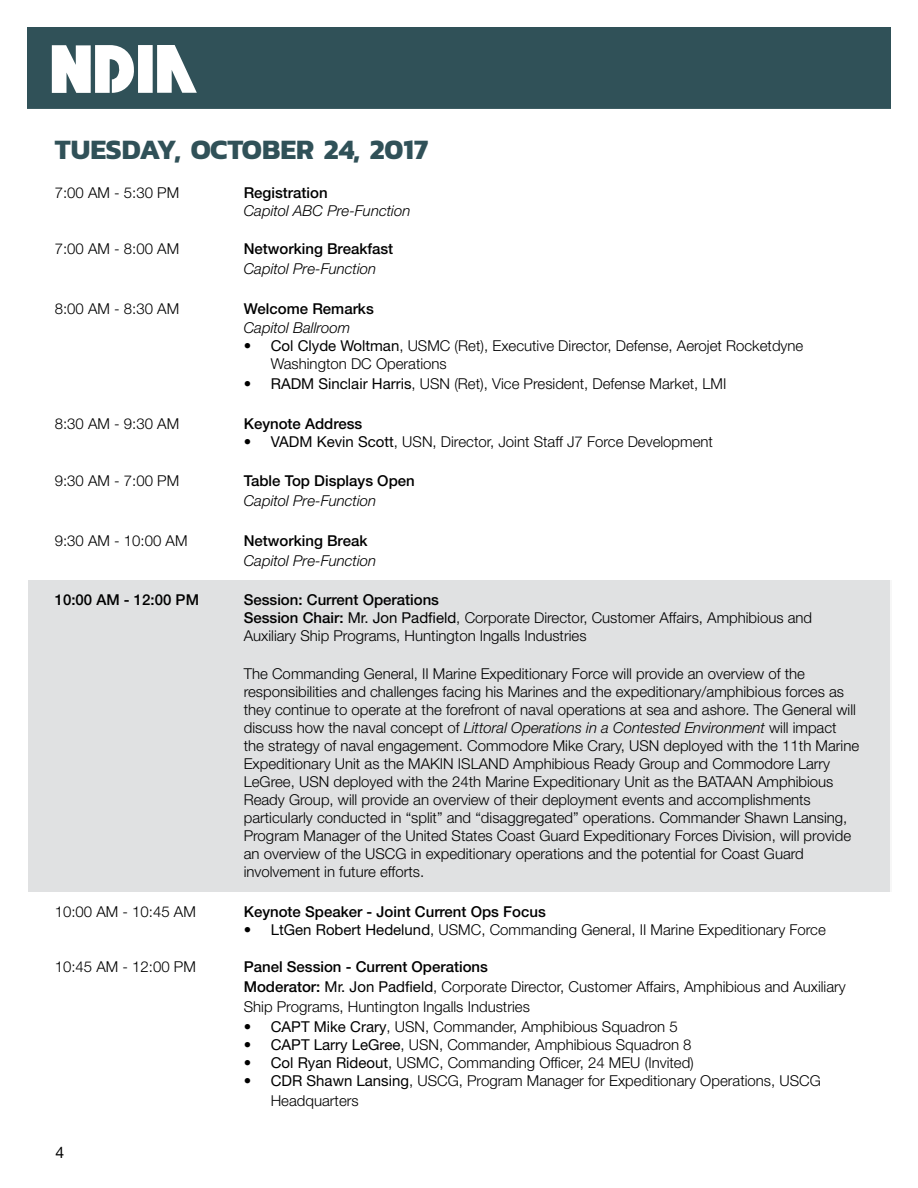
<style>
.page{position:relative;width:918px;height:1188px;background:#fff}
.page>*{position:absolute;margin:0;border:0;box-sizing:border-box;transform-origin:0 0}
.t1{font:700 28.5px "Kanit";color:#305158}
.t2{font:15.75px "Helvetica Neue LT Std";color:#000}
.t3{font:300 15px/18px "Helvetica Neue LT Std";color:#000}
.t4{font:500 15px "Helvetica Neue LT Std";color:#000}
.t5{font:italic 300 15px "Helvetica Neue LT Std";color:#000}
.s1{font-weight:400}
.s2{font-weight:500}
.s3{font-style:italic}
</style>
<div class="page">
<div style="left:27px;top:27px;width:864px;height:83px;background:#305158"></div>
<div style="left:138px;top:45px;width:15px;height:48px;background:#fff"></div>
<svg style="left:157px;top:45px;width:40px;height:48px"></svg>
<svg style="left:52px;top:45px;width:82px;height:48px"></svg>
<div style="left:28px;top:580px;width:864px;height:312px;background:#e0e1e2"></div>
<h1 class="t1" style="left:55px;top:127px;width:174px">TUES DAY, OCTOBE</h1>
<h1 class="t1" style="left:296px;top:127px;width:134px">R 24, 2017</h1>
<p class="t3" style="left:55px;top:184px;width:126px">7:00 AM - 5:30 PM</p>
<p class="t4" style="left:244px;top:184px;width:85px">Registration</p>
<p class="t5" style="left:244px;top:202px;width:168px">Capitol ABC Pre-Function</p>
<p class="t3" style="left:55px;top:240px;width:126px">7:00 AM - 8:00 AM</p>
<p class="t4" style="left:244px;top:240px;width:151px">Networking Breakfast</p>
<p class="t5" style="left:244px;top:260px;width:134px">Capitol Pre-Function</p>
<p class="t3" style="left:55px;top:299px;width:126px">8:00 AM - 8:30 AM</p>
<p class="t4" style="left:244px;top:299px;width:132px">Welcome Remarks</p>
<p class="t5" style="left:244px;top:319px;width:108px">Capitol Ballroom</p>
<p class="t3" style="left:271px;top:337px;width:534px;text-indent:-27px"><span class="s1">• Col Clyde Woltman</span>, USMC (Ret), Executive Director, Defense, Aerojet Rocketdyne<br>Washington DC Operations</p>
<p class="t3" style="left:244px;top:375px;width:484px"><span class="s1">• RADM Sinclair Harris</span>, USN (Ret), Vice President, Defense Market, LMI</p>
<p class="t3" style="left:55px;top:414px;width:126px">8:30 AM - 9:30 AM</p>
<p class="t4" style="left:244px;top:415px;width:120px">Keynote Address</p>
<p class="t3" style="left:244px;top:432px;width:471px"><span class="s1">• VADM Kevin Scott</span>, USN, Director, Joint Staff J7 Force Development</p>
<p class="t3" style="left:55px;top:472px;width:126px">9:30 AM - 7:00 PM</p>
<p class="t4" style="left:244px;top:472px;width:173px">Table Top Displays Open</p>
<p class="t5" style="left:244px;top:492px;width:134px">Capitol Pre-Function</p>
<p class="t3" style="left:55px;top:531px;width:134px">9:30 AM - 10:00 AM</p>
<p class="t4" style="left:244px;top:532px;width:125px">Networking Break</p>
<p class="t5" style="left:244px;top:551px;width:134px">Capitol Pre-Function</p>
<p class="t4" style="left:55px;top:591px;width:146px">10:00 AM - 12:00 PM</p>
<p class="t3" style="left:244px;top:591px;width:570px"><span class="s2">Session: Current Operations<br>Session Chair:</span> <span class="s1">Mr. Jon Padfield</span>, Corporate Director, Customer Affairs, Amphibious and<br>Auxiliary Ship Programs, Huntington Ingalls Industries</p>
<p class="t3" style="left:244px;top:664px;width:617px">The Commanding General, II Marine Expeditionary Force will provide an overview of the responsibilities and challenges facing his Marines and the expeditionary/amphibious forces as they continue to operate at the forefront of naval operations at sea and ashore. The General will discuss how the naval concept of <span class="s3">Littoral Operations in a Contested Environment</span> will impact the strategy of naval engagement. Commodore Mike Crary, USN deployed with the 11th Marine Expeditionary Unit as the MAKIN ISLAND Amphibious Ready Group and Commodore Larry LeGree, USN deployed with the 24th Marine Expeditionary Unit as the BATAAN Amphibious Ready Group, will provide an overview of their deployment events and accomplishments particularly conducted in “split” and “disaggregated” operations. Commander Shawn Lansing, Program Manager of the United States Coast Guard Expeditionary Forces Division, will provide an overview of the USCG in expeditionary operations and the potential for Coast Guard involvement in future efforts.</p>
<p class="t3" style="left:55px;top:902px;width:143px">10:00 AM - 10:45 AM</p>
<p class="t4" style="left:244px;top:902px;width:304px">Keynote Speaker - Joint Current Ops Focus</p>
<p class="t3" style="left:244px;top:920px;width:584px"><span class="s1">• LtGen Robert Hedelund</span>, USMC, Commanding General, II Marine Expeditionary Force</p>
<p class="t3" style="left:55px;top:958px;width:143px">10:45 AM - 12:00 PM</p>
<p class="t3" style="left:244px;top:957px;width:604px;line-height:19.8px"><span class="s2">Panel Session - Current Operations<br>Moderator:</span> <span class="s1">Mr. Jon Padfield</span>, Corporate Director, Customer Affairs, Amphibious and Auxiliary<br>Ship Programs, Huntington Ingalls Industries</p>
<p class="t3" style="left:244px;top:1017px;width:436px"><span class="s1">• CAPT Mike Crary</span>, USN, Commander, Amphibious Squadron 5</p>
<p class="t3" style="left:244px;top:1035px;width:449px"><span class="s1">• CAPT Larry LeGree</span>, USN, Commander, Amphibious Squadron 8</p>
<p class="t3" style="left:244px;top:1053px;width:452px"><span class="s1">• Col Ryan Rideout</span>, USMC, Commanding Officer, 24 MEU (Invited)</p>
<p class="t3" style="left:271px;top:1070px;width:552px;line-height:19.8px;text-indent:-27px"><span class="s1">• CDR Shawn Lansing</span>, USCG, Program Manager for Expeditionary Operations, USCG<br>Headquarters</p>
<p class="t2" style="left:56px;top:1143px;width:10px">4</p>
</div>
